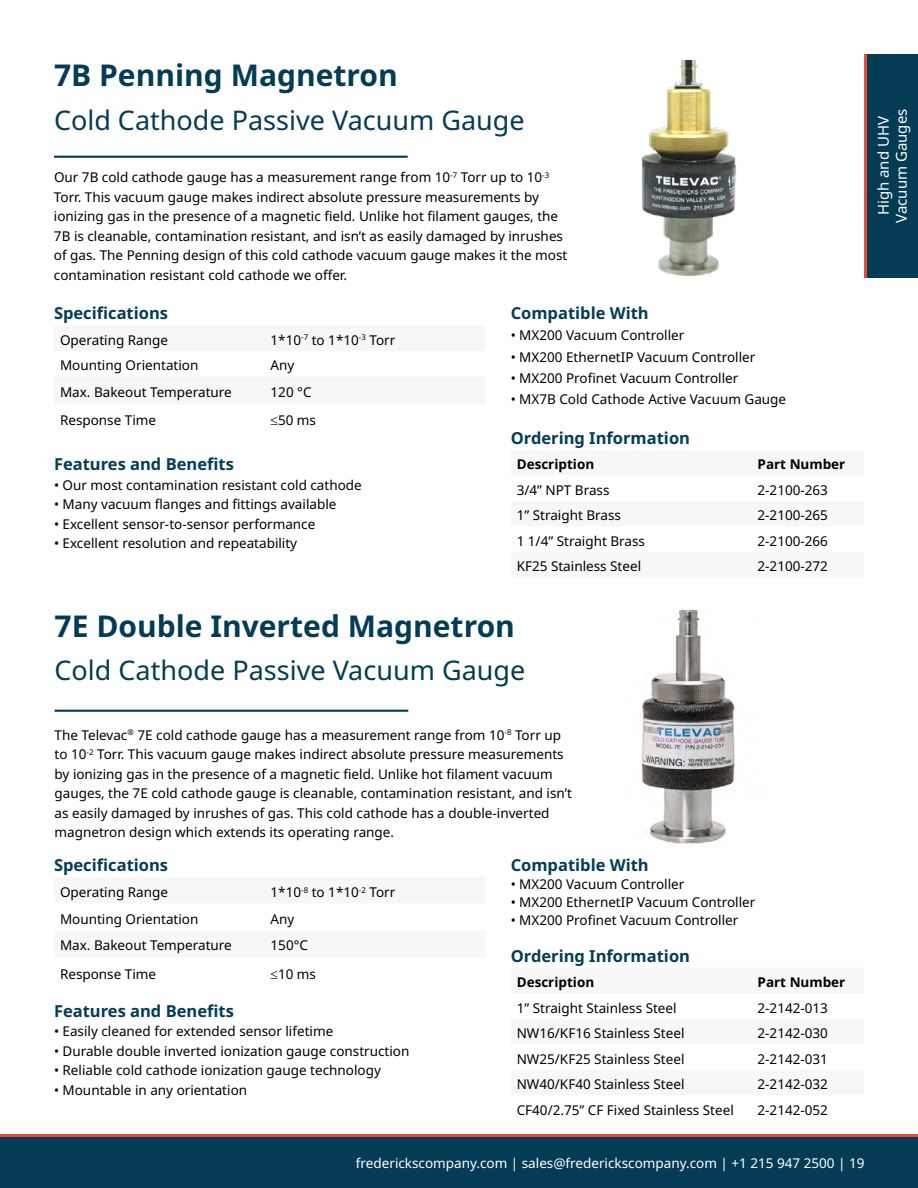
<style>
.page{position:relative;width:918px;height:1188px;background:#fff}
.page>*{position:absolute;margin:0;border:0;box-sizing:border-box;transform-origin:0 0}
.t1{font:700 30px "Noto Sans";color:#043c55}
.t2{font:27px "Noto Sans";color:#043c55}
.t3{font:700 16.5px "Noto Sans";color:#043c55}
.t4{font:15px/18px "Noto Sans";color:#fff;text-align:center}
.t5{font:13.5px/19.5px "Noto Sans";color:#000}
.t6{font:13.5px "Noto Sans";color:#fff}
.t7{font:700 13.5px "Noto Sans";color:#000}
</style>
<div class="page">
<div style="left:0;top:1137px;width:918px;height:51px;background:#043c55"></div>
<hr style="left:0;top:1134px;width:918px;height:3px;background:#e84b39">
<div style="left:864px;top:54px;width:54px;height:224px;background:#043c55"></div>
<hr style="left:864px;top:54px;width:3px;height:224px;background:#e84b39">
<img style="left:641px;top:59px;width:96px;height:217px">
<hr style="left:54px;top:156px;width:354px;height:2px;background:#043c55">
<img style="left:641px;top:609px;width:95px;height:238px">
<hr style="left:55px;top:710px;width:353px;height:2px;background:#043c55">
<h1 class="t1" style="left:54px;top:58px;width:345px">7B Penning Magnetron</h1>
<h2 class="t2" style="left:54px;top:104px;width:472px">Cold Cathode Passive Vacuum Gauge</h2>
<p class="t5" style="left:54px;top:168px;width:515px">Our 7B cold cathode gauge has a measurement range from 10<sup>-7</sup> Torr up to 10<sup>-3<br></sup>Torr. This vacuum gauge makes indirect absolute pressure measurements by ionizing gas in the presence of a magnetic field. Unlike hot filament gauges, the 7B is cleanable, contamination resistant, and isn’t as easily damaged by inrushes of gas. The Penning design of this cold cathode vacuum gauge makes it the most contamination resistant cold cathode we offer.</p>
<p class="t3" style="left:54px;top:304px;width:116px">Specifications</p>
<p class="t5" style="left:60px;top:330px;width:110px">Operating Range</p>
<p class="t5" style="left:271px;top:330px;width:126px">1*10<sup>-7</sup> to 1*10<sup>-3</sup> Torr</p>
<p class="t5" style="left:60px;top:356px;width:140px">Mounting Orientation</p>
<p class="t5" style="left:271px;top:356px;width:25px">Any</p>
<p class="t5" style="left:60px;top:383px;width:173px">Max. Bakeout Temperature</p>
<p class="t5" style="left:271px;top:383px;width:42px">120 °C</p>
<p class="t5" style="left:60px;top:411px;width:98px">Response Time</p>
<p class="t5" style="left:271px;top:411px;width:47px">≤50 ms</p>
<p class="t3" style="left:54px;top:455px;width:181px">Features and Benefits</p>
<p class="t5" style="left:54px;top:475px;width:309px">• Our most contamination resistant cold cathode</p>
<p class="t5" style="left:54px;top:495px;width:284px">• Many vacuum flanges and fittings available</p>
<p class="t5" style="left:54px;top:514px;width:263px">• Excellent sensor-to-sensor performance</p>
<p class="t5" style="left:54px;top:534px;width:245px">• Excellent resolution and repeatability</p>
<p class="t3" style="left:511px;top:304px;width:140px">Compatible With</p>
<p class="t5" style="left:511px;top:326px;width:175px">• MX200 Vacuum Controller</p>
<p class="t5" style="left:511px;top:347px;width:246px">• MX200 EthernetIP Vacuum Controller</p>
<p class="t5" style="left:511px;top:368px;width:229px">• MX200 Profinet Vacuum Controller</p>
<p class="t5" style="left:511px;top:389px;width:277px">• MX7B Cold Cathode Active Vacuum Gauge</p>
<p class="t3" style="left:511px;top:429px;width:181px">Ordering Information</p>
<p class="t7" style="left:517px;top:457px;width:79px">Description</p>
<p class="t7" style="left:758px;top:457px;width:89px">Part Number</p>
<p class="t5" style="left:517px;top:480px;width:94px">3/4” NPT Brass</p>
<p class="t5" style="left:758px;top:480px;width:72px">2-2100-263</p>
<p class="t5" style="left:517px;top:506px;width:106px">1” Straight Brass</p>
<p class="t5" style="left:758px;top:506px;width:72px">2-2100-265</p>
<p class="t5" style="left:517px;top:531px;width:130px">1 1/4” Straight Brass</p>
<p class="t5" style="left:758px;top:531px;width:72px">2-2100-266</p>
<p class="t5" style="left:517px;top:557px;width:126px">KF25 Stainless Steel</p>
<p class="t5" style="left:758px;top:557px;width:72px">2-2100-272</p>
<h1 class="t1" style="left:55px;top:609px;width:462px">7E Double Inverted Magnetron</h1>
<h2 class="t2" style="left:55px;top:655px;width:472px">Cold Cathode Passive Vacuum Gauge</h2>
<p class="t5" style="left:55px;top:725px;width:519px">The Televac<sup>®</sup> 7E cold cathode gauge has a measurement range from 10<sup>-8</sup> Torr up to 10<sup>-2</sup> Torr. This vacuum gauge makes indirect absolute pressure measurements by ionizing gas in the presence of a magnetic field. Unlike hot filament vacuum gauges, the 7E cold cathode gauge is cleanable, contamination resistant, and isn’t as easily damaged by inrushes of gas. This cold cathode has a double-inverted magnetron design which extends its operating range.</p>
<p class="t3" style="left:54px;top:856px;width:116px">Specifications</p>
<p class="t5" style="left:60px;top:883px;width:110px">Operating Range</p>
<p class="t5" style="left:271px;top:883px;width:126px">1*10<sup>-8</sup> to 1*10<sup>-2</sup> Torr</p>
<p class="t5" style="left:60px;top:909px;width:140px">Mounting Orientation</p>
<p class="t5" style="left:271px;top:909px;width:25px">Any</p>
<p class="t5" style="left:60px;top:936px;width:173px">Max. Bakeout Temperature</p>
<p class="t5" style="left:271px;top:936px;width:39px">150°C</p>
<p class="t5" style="left:60px;top:965px;width:98px">Response Time</p>
<p class="t5" style="left:271px;top:965px;width:47px">≤10 ms</p>
<p class="t3" style="left:54px;top:1002px;width:181px">Features and Benefits</p>
<p class="t5" style="left:54px;top:1022px;width:281px">• Easily cleaned for extended sensor lifetime</p>
<p class="t5" style="left:54px;top:1041px;width:357px">• Durable double inverted ionization gauge construction</p>
<p class="t5" style="left:54px;top:1061px;width:328px">• Reliable cold cathode ionization gauge technology</p>
<p class="t5" style="left:54px;top:1080px;width:195px">• Mountable in any orientation</p>
<p class="t3" style="left:511px;top:856px;width:140px">Compatible With</p>
<p class="t5" style="left:511px;top:875px;width:175px">• MX200 Vacuum Controller</p>
<p class="t5" style="left:511px;top:893px;width:246px">• MX200 EthernetIP Vacuum Controller</p>
<p class="t5" style="left:511px;top:911px;width:229px">• MX200 Profinet Vacuum Controller</p>
<p class="t3" style="left:511px;top:946px;width:181px">Ordering Information</p>
<p class="t7" style="left:517px;top:974px;width:79px">Description</p>
<p class="t7" style="left:758px;top:974px;width:89px">Part Number</p>
<p class="t5" style="left:517px;top:998px;width:161px">1” Straight Stainless Steel</p>
<p class="t5" style="left:758px;top:998px;width:72px">2-2142-013</p>
<p class="t5" style="left:517px;top:1024px;width:169px">NW16/KF16 Stainless Steel</p>
<p class="t5" style="left:758px;top:1024px;width:72px">2-2142-030</p>
<p class="t5" style="left:517px;top:1049px;width:169px">NW25/KF25 Stainless Steel</p>
<p class="t5" style="left:758px;top:1049px;width:72px">2-2142-031</p>
<p class="t5" style="left:517px;top:1075px;width:169px">NW40/KF40 Stainless Steel</p>
<p class="t5" style="left:758px;top:1075px;width:72px">2-2142-032</p>
<p class="t5" style="left:517px;top:1100px;width:219px">CF40/2.75” CF Fixed Stainless Steel</p>
<p class="t5" style="left:758px;top:1100px;width:72px">2-2142-052</p>
<p class="t4" style="left:874px;top:223px;width:116px;rotate:-90deg">High and UHV<br>Vacuum Gauges</p>
<p class="t6" style="left:356px;top:1155px;width:510px">frederickscompany.com | sales@frederickscompany.com | +1 215 947 2500 | 19</p>
</div>
